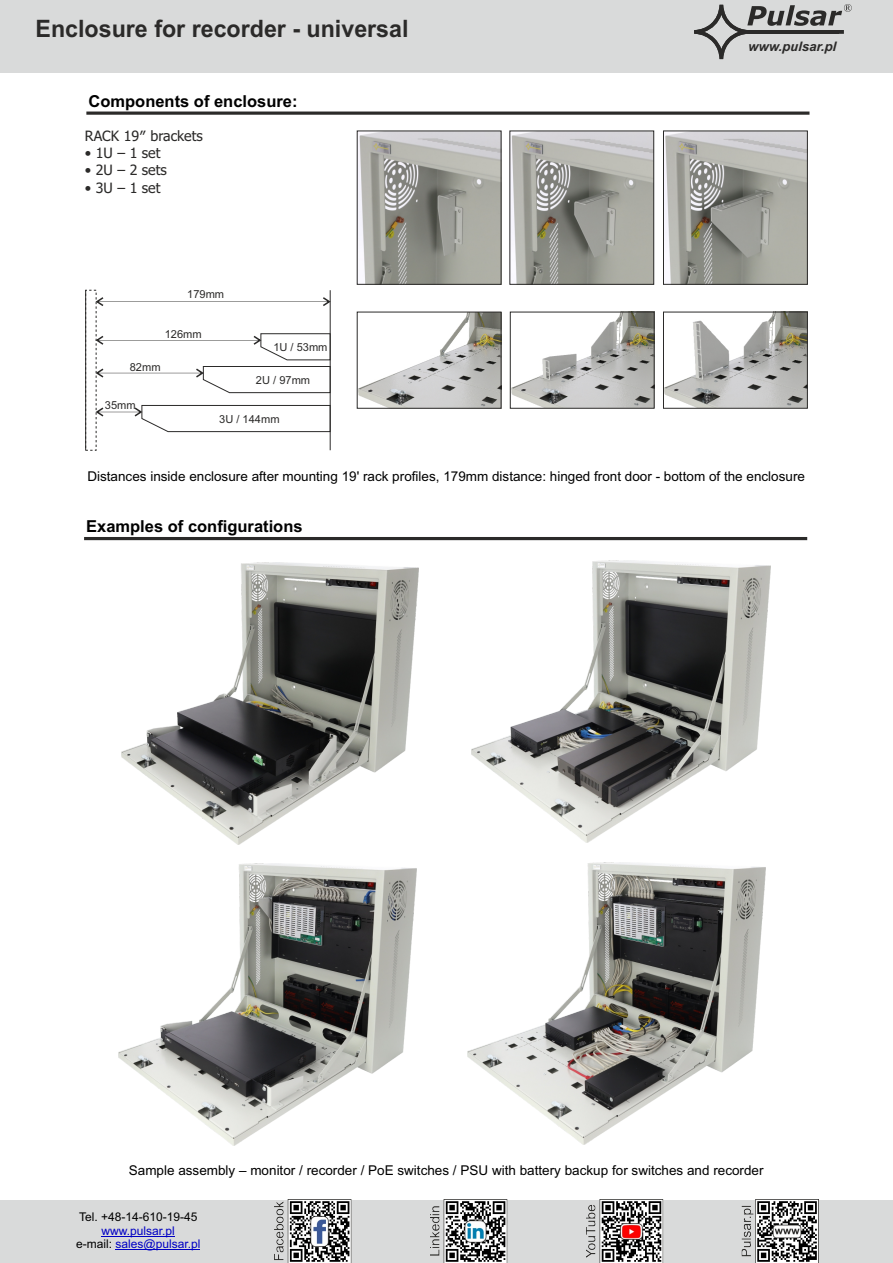
<style>
.page{position:relative;width:893px;height:1263px;background:#fff}
.page>*{position:absolute;margin:0;border:0;box-sizing:border-box;transform-origin:0 0}
.t1{font:700 24px "Arial";color:#2b2a29}
.t2{font:700 16.5px "Arial";color:#000}
.t3{font:14.25px "Tahoma";color:#2b2a29}
.t4{font:13.5px "Arial";color:#000}
.t5{font:italic 700 13.2px "Arial";color:#2b2a29}
.t6{font:12px/13.4px "Arial";color:#0000c4;text-align:center}
.t7{font:12px "Arial";color:#000}
.t8{font:11.1px "Arial";color:#2b2a29}
.s1{color:#000}
</style>
<div class="page">
<hr style="left:84px;top:537px;width:723px;height:3px;background:#2b2a29">
<hr style="left:86px;top:112px;width:723px;height:3px;background:#2b2a29">
<hr style="left:85px;top:290px;width:1px;height:160px;background:#2b2a29">
<hr style="left:330px;top:290px;width:1px;height:160px;background:#2b2a29">
<svg style="left:96px;top:297px;width:235px;height:9px"></svg>
<svg style="left:96px;top:333px;width:235px;height:27px"></svg>
<svg style="left:96px;top:366px;width:235px;height:27px"></svg>
<svg style="left:96px;top:405px;width:235px;height:27px"></svg>
<div style="left:0;top:1200px;width:893px;height:63px;background:#d9dada"></div>
<hr style="left:102px;top:1236px;width:73px;height:1px;background:#0000c4">
<hr style="left:116px;top:1249px;width:84px;height:1px;background:#0000c4">
<img style="left:275px;top:1200px;width:543px;height:63px">
<div style="left:0;top:0;width:893px;height:73px;background:#d9dada"></div>
<svg style="left:694px;top:4px;width:158px;height:55px"></svg>
<hr style="left:747px;top:30px;width:92px;height:4px;background:#2b2a29">
<img style="left:665px;top:314px;width:140px;height:92px">
<img style="left:512px;top:314px;width:140px;height:92px">
<img style="left:359px;top:314px;width:140px;height:92px">
<img style="left:665px;top:133px;width:140px;height:149px">
<img style="left:510px;top:133px;width:143px;height:152px">
<img style="left:358px;top:131px;width:144px;height:154px">
<div style="left:510px;top:312px;width:144px;height:96px;border:1px solid #2b2a29"></div>
<div style="left:663px;top:312px;width:144px;height:96px;border:1px solid #2b2a29"></div>
<img style="left:121px;top:563px;width:298px;height:281px">
<img style="left:472px;top:561px;width:298px;height:281px">
<img style="left:118px;top:864px;width:298px;height:281px">
<img style="left:468px;top:863px;width:297px;height:281px">
<h1 class="t1" style="left:36px;top:19px;width:374px">Enclosure for recorder - universal</h1>
<p class="t2" style="left:89px;top:95px;width:211px">Components of enclosure:</p>
<p class="t3" style="left:85px;top:130px;width:119px">RACK 19″ brackets</p>
<p class="t3" style="left:85px;top:147px;width:77px">• 1U – 1 set</p>
<p class="t3" style="left:85px;top:165px;width:83px">• 2U – 2 sets</p>
<p class="t3" style="left:85px;top:182px;width:77px">• 3U – 1 set</p>
<p class="t8" style="left:187px;top:289px;width:38px">179mm</p>
<p class="t8" style="left:165px;top:330px;width:38px">126mm</p>
<p class="t8" style="left:130px;top:363px;width:32px">82mm</p>
<p class="t8" style="left:105px;top:401px;width:32px">35mm</p>
<p class="t8" style="left:273px;top:343px;width:56px">1U / 53mm</p>
<p class="t8" style="left:256px;top:375px;width:56px">2U / 97mm</p>
<p class="t8" style="left:219px;top:414px;width:62px">3U / 144mm</p>
<p class="t5" style="left:748px;top:41px;width:89px">www.pulsar.pl</p>
<p class="t4" style="left:87px;top:471px;width:719px">Distances inside enclosure after mounting 19' rack profiles, 179mm distance: hinged front door - bottom of the enclosure</p>
<p class="t2" style="left:86px;top:520px;width:218px">Examples of configurations</p>
<p class="t4" style="left:129px;top:1165px;width:636px">Sample assembly – monitor / recorder / PoE switches / PSU with battery backup for switches and recorder</p>
<p class="t7" style="left:79px;top:1212px;width:120px">Tel. +48-14-610-19-45</p>
<p class="t6" style="left:76px;top:1225px;width:126px">www.pulsar.pl<br><span class="s1">e-mail:</span> sales@pulsar.pl</p>
</div>
